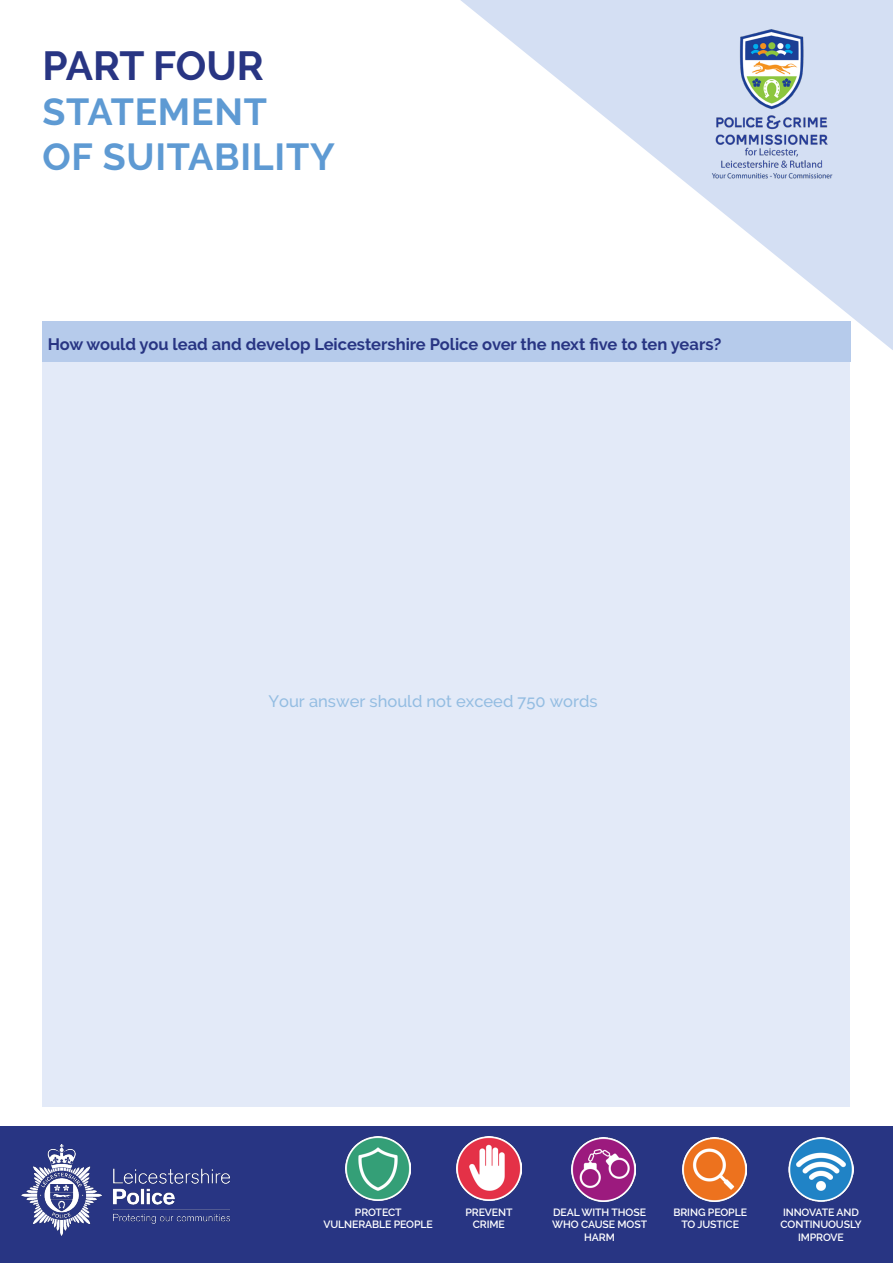
<style>
.page{position:relative;width:893px;height:1263px;background:#fff}
.page>*{position:absolute;margin:0;border:0;box-sizing:border-box;transform-origin:0 0}
.t1{font:700 40.5px "Raleway";letter-spacing:-.005em;color:#283583}
.t2{font:700 37.5px "Raleway";letter-spacing:.02em;color:#5e9ad3}
.t3{font:700 16.5px "Raleway";color:#283583}
.t4{font:500 16.5px "Raleway";color:#94bde2}
.t5{font:600 10.5px/12.6px "Raleway";letter-spacing:-.01em;color:#fff;text-align:center}
</style>
<div class="page">
<div style="left:43px;top:321px;width:808px;height:41px;background:#b6cbeb"></div>
<div style="left:43px;top:362px;width:807px;height:744px;background:#e3eaf8"></div>
<svg style="left:460px;top:0;width:433px;height:350px"></svg>
<img style="left:701px;top:29px;width:142px;height:150px">
<div style="left:0;top:1127px;width:893px;height:136px;background:#283583"></div>
<img style="left:21px;top:1144px;width:209px;height:91px">
<img style="left:346px;top:1136px;width:64px;height:64px">
<img style="left:457px;top:1136px;width:64px;height:64px">
<img style="left:571px;top:1137px;width:65px;height:65px">
<img style="left:682px;top:1137px;width:65px;height:65px">
<img style="left:789px;top:1137px;width:64px;height:65px">
<p class="t1" style="left:43px;top:42px;width:223px">PART FOUR</p>
<p class="t2" style="left:43px;top:90px;width:226px">STATEMENT</p>
<p class="t2" style="left:43px;top:135px;width:294px">OF SUITABILITY</p>
<p class="t3" style="left:48px;top:334px;width:675px">How would you lead and develop Leicestershire Police over the next five to ten years?</p>
<h3 class="t4" style="left:268px;top:691px;width:331px">Your answer should not exceed 750 words</h3>
<p class="t5" style="left:323px;top:1206px;width:111px">PROTECT<br>VULNERABLE PEOPLE</p>
<p class="t5" style="left:465px;top:1206px;width:49px">PREVENT</p>
<p class="t5" style="left:473px;top:1218px;width:34px">CRIME</p>
<p class="t5" style="left:552px;top:1206px;width:96px">DEAL WITH THOSE<br>WHO CAUSE MOST<br>HARM</p>
<p class="t5" style="left:673px;top:1206px;width:75px">BRING PEOPLE</p>
<p class="t5" style="left:681px;top:1218px;width:59px">TO JUSTICE</p>
<p class="t5" style="left:783px;top:1206px;width:77px">INNOVATE AND</p>
<p class="t5" style="left:781px;top:1218px;width:83px">CONTINUOUSLY<br>IMPROVE</p>
</div>
